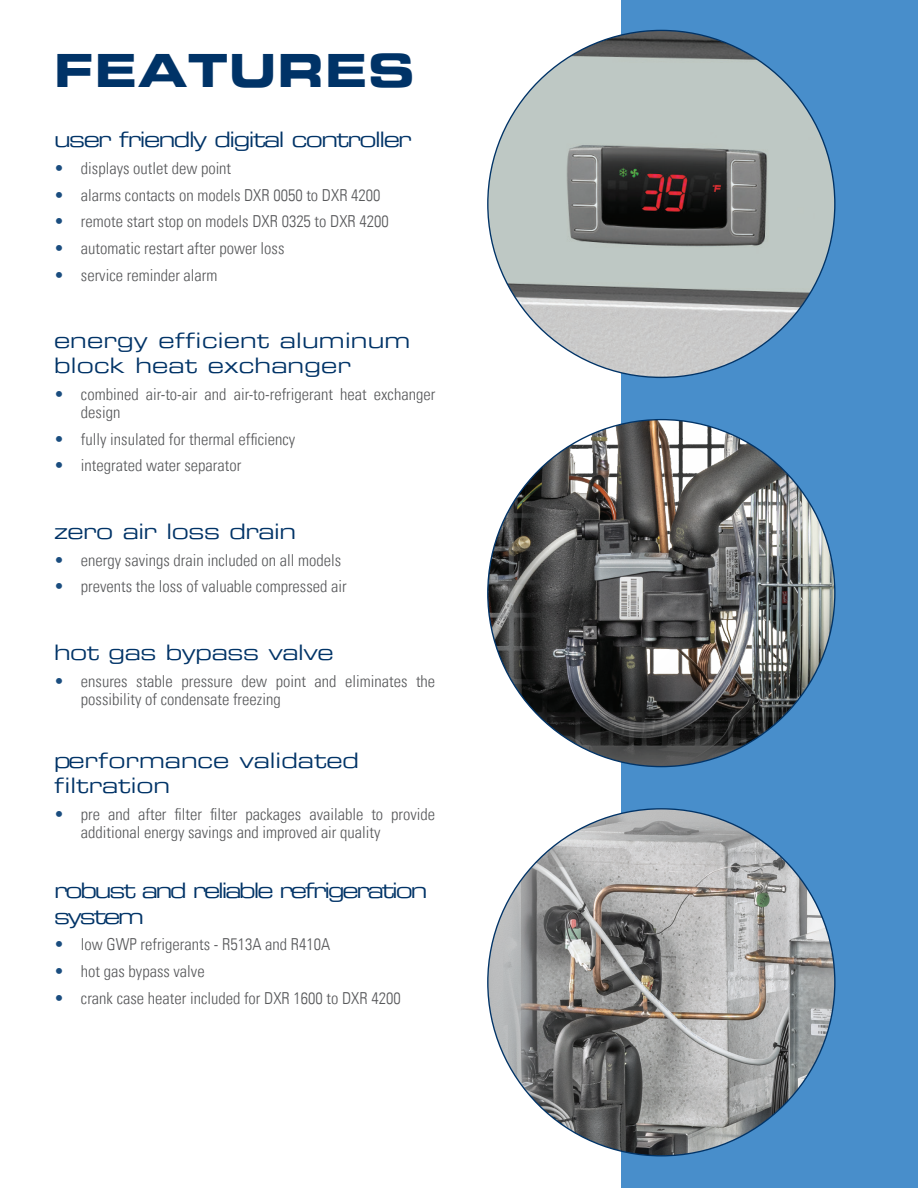
<style>
.page{position:relative;width:918px;height:1188px;background:#fff}
.page>*{position:absolute;margin:0;border:0;box-sizing:border-box;transform-origin:0 0}
.t1{font:45px "Eurostile Bold Extended Two";letter-spacing:.02em;color:#003367}
.t2{font:21px/25.2px "Eurostile Extended Two";letter-spacing:.01em;color:#003367}
.t3{font:21px/25.2px "Eurostile Extended Two";letter-spacing:-.1em;color:#003367}
.t4{font:21px "Eurostile Extended Two";letter-spacing:-.02em;color:#003367}
.t5{font:21px/25.2px "Eurostile Extended Two";color:#003367}
.t6{font:21px "Eurostile Extended Two";letter-spacing:-.07em;color:#003367}
.t7{font:300 condensed 16.5px/18px "Univers LT";color:#57585a}
.s1{color:#1a4d7f}
</style>
<div class="page">
<div style="left:621px;top:0;width:297px;height:1188px;background:#488ecb"></div>
<img style="left:488px;top:30px;width:347px;height:347px;border-radius:174px">
<img style="left:488px;top:809px;width:347px;height:347px;border-radius:174px">
<img style="left:488px;top:420px;width:347px;height:347px;border-radius:174px">
<h1 class="t1" style="left:54px;top:38px;width:362px">FEATURES</h1>
<p class="t6" style="left:54px;top:125px;width:359px">user friendly digital controller</p>
<p class="t7" style="left:54px;top:159px;width:179px"><span class="s1">•</span> displays outlet dew point</p>
<p class="t7" style="left:54px;top:186px;width:328px"><span class="s1">•</span> alarms contacts on models DXR 0050 to DXR 4200</p>
<p class="t7" style="left:54px;top:212px;width:336px"><span class="s1">•</span> remote start stop on models DXR 0325 to DXR 4200</p>
<p class="t7" style="left:54px;top:239px;width:232px"><span class="s1">•</span> automatic restart after power loss</p>
<p class="t7" style="left:54px;top:266px;width:165px"><span class="s1">•</span> service reminder alarm</p>
<p class="t2" style="left:54px;top:328px;width:358px">energy efficient aluminum block heat exchanger</p>
<p class="t7" style="left:81px;top:385px;width:356px;text-indent:-27px"><span class="s1">•</span> combined air-to-air and air-to-refrigerant heat exchanger design</p>
<p class="t7" style="left:54px;top:430px;width:243px"><span class="s1">•</span> fully insulated for thermal efficiency</p>
<p class="t7" style="left:54px;top:457px;width:189px"><span class="s1">•</span> integrated water separator</p>
<p class="t4" style="left:54px;top:517px;width:244px">zero air loss drain</p>
<p class="t7" style="left:54px;top:551px;width:289px"><span class="s1">•</span> energy savings drain included on all models</p>
<p class="t7" style="left:54px;top:577px;width:294px"><span class="s1">•</span> prevents the loss of valuable compressed air</p>
<p class="t4" style="left:54px;top:638px;width:281px">hot gas bypass valve</p>
<p class="t7" style="left:81px;top:672px;width:356px;text-indent:-27px"><span class="s1">•</span> ensures stable pressure dew point and eliminates the possibility of condensate freezing</p>
<p class="t5" style="left:54px;top:748px;width:307px">performance validated filtration</p>
<p class="t7" style="left:81px;top:805px;width:356px;text-indent:-27px"><span class="s1">•</span> pre and after filter filter packages available to provide additional energy savings and improved air quality</p>
<p class="t3" style="left:54px;top:878px;width:375px">robust and reliable refrigeration system</p>
<p class="t7" style="left:54px;top:935px;width:278px"><span class="s1">•</span> low GWP refrigerants - R513A and R410A</p>
<p class="t7" style="left:54px;top:962px;width:152px"><span class="s1">•</span> hot gas bypass valve</p>
<p class="t7" style="left:54px;top:989px;width:348px"><span class="s1">•</span> crank case heater included for DXR 1600 to DXR 4200</p>
</div>
